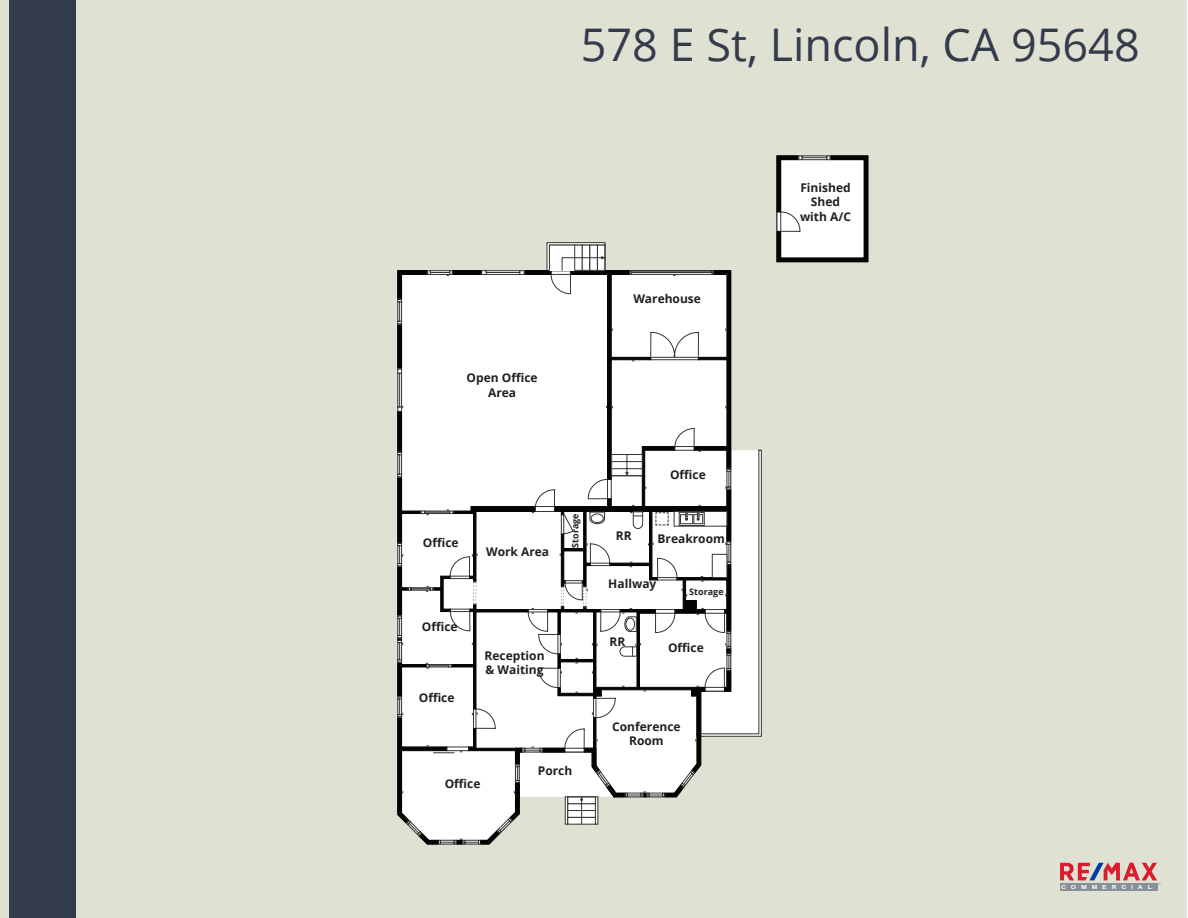
<style>
.page{position:relative;width:1188px;height:918px;background:#fff}
.page>*{position:absolute;margin:0;border:0;box-sizing:border-box;transform-origin:0 0}
.t1{font:45px "Open Sans";color:#343b4b}
.t2{font:700 12px/14.4px "Open Sans";color:#231f20;text-align:center}
.t3{font:700 9px "Open Sans";color:#231f20}
.t4{font:700 5.55px "Arial";letter-spacing:.695em;color:#fafafa;scale:1.25 1}
</style>
<div class="page">
<div style="left:0;top:0;width:1187px;height:918px;background:#dfe1d3"></div>
<div style="left:10px;top:0;width:66px;height:918px;background:#343b4b"></div>
<div style="left:1060px;top:883px;width:97px;height:8px;background:#8a9196"></div>
<svg style="left:397px;top:156px;width:471px;height:660px"></svg>
<svg style="left:777px;top:212px;width:23px;height:20px"></svg>
<svg style="left:799px;top:156px;width:32px;height:4px"></svg>
<hr style="left:799px;top:156px;width:31px;height:1px;background:#333434">
<hr style="left:799px;top:159px;width:31px;height:1px;background:#333434">
<svg style="left:398px;top:245px;width:361px;height:600px;background:#e5e5e3"></svg>
<svg style="left:1060px;top:863px;width:98px;height:22px"></svg>
<p class="t1" style="left:581px;top:14px;width:560px">578 E St, Lincoln, CA 95648</p>
<p class="t2" style="left:467px;top:371px;width:72px">Open Office<br>Area</p>
<p class="t2" style="left:633px;top:291px;width:69px">Warehouse</p>
<p class="t2" style="left:423px;top:535px;width:37px">Office</p>
<p class="t2" style="left:422px;top:619px;width:37px">Office</p>
<p class="t2" style="left:419px;top:690px;width:37px">Office</p>
<p class="t2" style="left:486px;top:545px;width:65px">Work Area</p>
<p class="t3" style="left:569px;top:548px;width:36px;rotate:-90deg">Storage</p>
<p class="t2" style="left:485px;top:648px;width:62px;text-align:left">Reception &amp; Waiting</p>
<p class="t2" style="left:538px;top:763px;width:36px">Porch</p>
<p class="t2" style="left:445px;top:776px;width:37px">Office</p>
<p class="t2" style="left:616px;top:528px;width:17px">RR</p>
<p class="t2" style="left:670px;top:467px;width:37px">Office</p>
<p class="t2" style="left:658px;top:531px;width:69px">Breakroom</p>
<p class="t2" style="left:608px;top:576px;width:50px">Hallway</p>
<p class="t3" style="left:689px;top:586px;width:36px">Storage</p>
<p class="t2" style="left:609px;top:634px;width:17px">RR</p>
<p class="t2" style="left:668px;top:640px;width:37px">Office</p>
<p class="t2" style="left:612px;top:719px;width:70px">Conference<br>Room</p>
<p class="t2" style="left:800px;top:180px;width:53px">Finished<br>Shed with A/C</p>
<p class="t4" style="left:1061px;top:883px;width:74px">COMMERCIAL</p>
</div>
